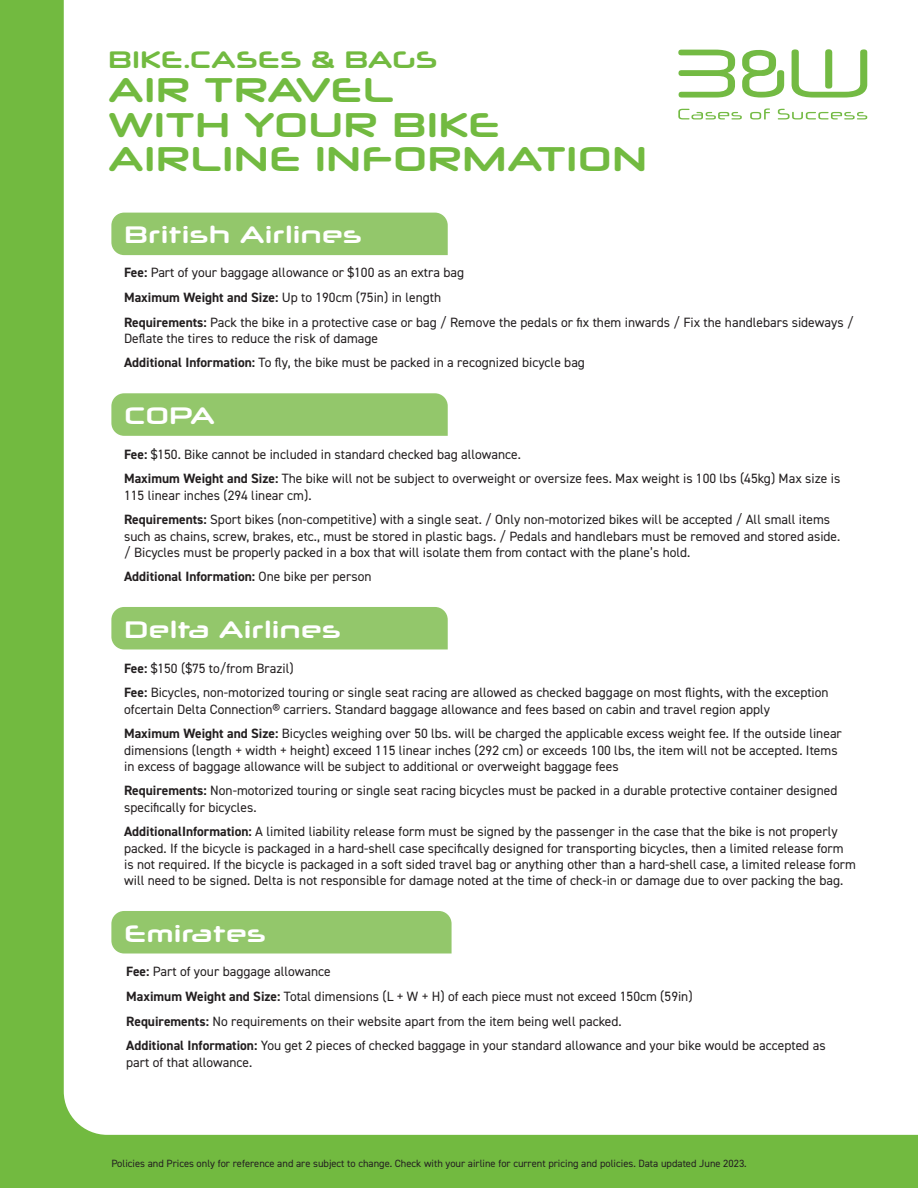
<style>
.page{position:relative;width:918px;height:1188px;background:#72ba40}
.page>*{position:absolute;margin:0;border:0;box-sizing:border-box;transform-origin:0 0}
.t1{font:700 34.5px/34.5px "Neuropol X Rg";letter-spacing:.005em;color:#72ba40}
.t2{font:700 24px "Neuropol X Rg";color:#fff}
.t3{font:700 24px "Neuropol X Rg";color:#72ba40}
.t4{font:13.5px/24.8px "DIN2014";color:#231f20}
.t5{font:700 13.5px "DIN2014";color:#231f20}
.t6{font:10.5px "DIN2014";color:#231f20}
.s1{font-weight:700}
.s2{font-weight:400}
</style>
<div class="page">
<div style="left:64px;top:0;width:854px;height:1135px;background:#fff"></div>
<svg style="left:678px;top:109px;width:64px;height:10px"></svg>
<svg style="left:750px;top:108px;width:20px;height:12px"></svg>
<svg style="left:778px;top:109px;width:89px;height:10px"></svg>
<svg style="left:678px;top:50px;width:57px;height:48px"></svg>
<svg style="left:792px;top:49px;width:75px;height:49px"></svg>
<svg style="left:742px;top:50px;width:42px;height:48px"></svg>
<div style="left:111px;top:213px;width:337px;height:42px;background:#93c76b"></div>
<div style="left:111px;top:393px;width:337px;height:43px;background:#93c76b"></div>
<div style="left:111px;top:607px;width:337px;height:42px;background:#93c76b"></div>
<div style="left:111px;top:911px;width:341px;height:43px;background:#93c76b"></div>
<h2 class="t3" style="left:108px;top:47px;width:331px">BIKE.CASES &amp; BAGS</h2>
<h1 class="t1" style="left:108px;top:72px;width:541px">AIR TRAVEL<br>WITH YOUR BIKE<br>AIRLINE INFORMATION</h1>
<h2 class="t2" style="left:124px;top:222px;width:240px">British Airlines</h2>
<p class="t4" style="left:124px;top:261px;width:731px"><span class="s1">Fee:</span> Part of your baggage allowance or $100 as an extra bag<br><span class="s1">Maximum Weight and Size:</span> Up to 190cm (75in) in length<br><span class="s1">Requirements:</span> Pack the bike in a protective case or bag / Remove the pedals or fix them inwards / Fix the handlebars sideways /</p>
<p class="t4" style="left:124px;top:326px;width:462px">Deflate the tires to reduce the risk of damage<br><span class="s1">Additional Information:</span> To fly, the bike must be packed in a recognized bicycle bag</p>
<h2 class="t2" style="left:124px;top:403px;width:93px">COPA</h2>
<p class="t4" style="left:124px;top:442px;width:718px"><span class="s1">Fee:</span> $150. Bike cannot be included in standard checked bag allowance.<br><span class="s1">Maximum Weight and Size:</span> The bike will not be subject to overweight or oversize fees. Max weight is 100 lbs (45kg) Max size is</p>
<p class="t4" style="left:124px;top:483px;width:707px">115 linear inches (294 linear cm).<br><span class="s1">Requirements:</span> Sport bikes (non-competitive) with a single seat. / Only non-motorized bikes will be accepted / All small items</p>
<p class="t4" style="left:124px;top:528px;width:718px;line-height:16.2px">such as chains, screw, brakes, etc., must be stored in plastic bags. / Pedals and handlebars must be removed and stored aside. / Bicycles must be properly packed in a box that will isolate them from contact with the plane’s hold.</p>
<p class="t5" style="left:124px;top:570px;width:249px">Additional Information: <span class="s2">One bike per person</span></p>
<h2 class="t2" style="left:124px;top:617px;width:219px">Delta Airlines</h2>
<p class="t4" style="left:124px;top:656px;width:706px"><span class="s1">Fee:</span> $150 ($75 to/from Brazil)<br><span class="s1">Fee:</span> Bicycles, non-motorized touring or single seat racing are allowed as checked baggage on most flights, with the exception</p>
<p class="t4" style="left:124px;top:697px;width:719px">ofcertain Delta Connection® carriers. Standard baggage allowance and fees based on cabin and travel region apply<br><span class="s1">Maximum Weight and Size:</span> Bicycles weighing over 50 lbs. will be charged the applicable excess weight fee. If the outside linear</p>
<p class="t4" style="left:124px;top:742px;width:715px;line-height:16.2px">dimensions (length + width + height) exceed 115 linear inches (292 cm) or exceeds 100 lbs, the item will not be accepted. Items in excess of baggage allowance will be subject to additional or overweight baggage fees</p>
<p class="t4" style="left:124px;top:783px;width:715px;line-height:16.2px"><span class="s1">Requirements:</span> Non-motorized touring or single seat racing bicycles must be packed in a durable protective container designed specifically for bicycles.</p>
<p class="t4" style="left:124px;top:824px;width:733px;line-height:16.2px"><span class="s1">AdditionalInformation:</span> A limited liability release form must be signed by the passenger in the case that the bike is not properly packed. If the bicycle is packaged in a hard-shell case specifically designed for transporting bicycles, then a limited release form is not required. If the bicycle is packaged in a soft sided travel bag or anything other than a hard-shell case, a limited release form will need to be signed. Delta is not responsible for damage noted at the time of check-in or damage due to over packing the bag.</p>
<h2 class="t2" style="left:124px;top:921px;width:144px">Emirates</h2>
<p class="t4" style="left:126px;top:960px;width:701px"><span class="s1">Fee:</span> Part of your baggage allowance<br><span class="s1">Maximum Weight and Size:</span> Total dimensions (L + W + H) of each piece must not exceed 150cm (59in)<br><span class="s1">Requirements:</span> No requirements on their website apart from the item being well packed.<br><span class="s1">Additional Information:</span> You get 2 pieces of checked baggage in your standard allowance and your bike would be accepted as</p>
<p class="t4" style="left:126px;top:1050px;width:128px">part of that allowance.</p>
<p class="t6" style="left:111px;top:1158px;width:637px">Policies and Prices only for reference and are subject to change. Check with your airline for current pricing and policies. Data updated June 2023.</p>
</div>
